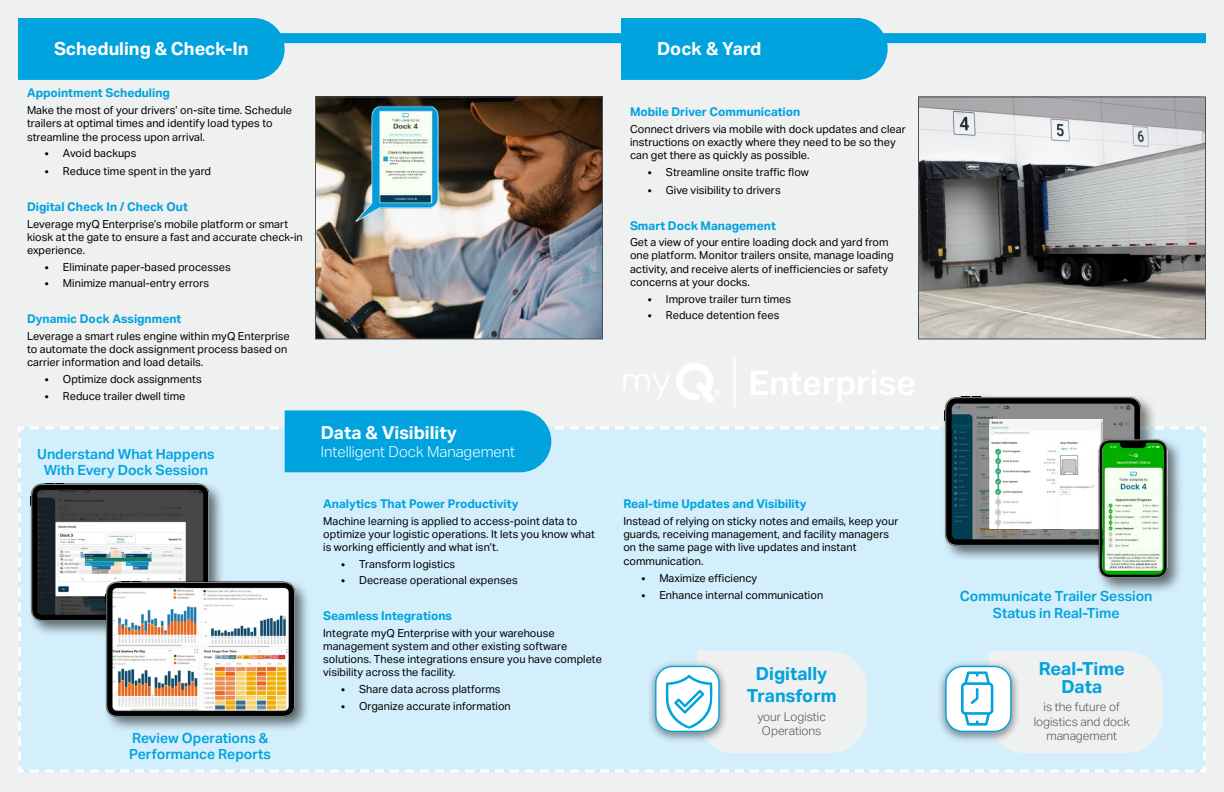
<style>
.page{position:relative;width:1224px;height:792px;background:#eff0f0}
.page>*{position:absolute;margin:0;border:0;box-sizing:border-box;transform-origin:0 0}
.t1{font:700 18px "Aktiv Grotesk";color:#fff}
.t2{font:700 18px/18px "Aktiv Grotesk";color:#00a3de;text-align:center}
.t3{font:300 15px "Aktiv Grotesk";color:#fff}
.t4{font:600 14px/16.8px "Aktiv Grotesk";color:#00a3de;text-align:center}
.t5{font:700 12px "Aktiv Grotesk";color:#00a3de}
.t6{font:300 12px/14.4px "Aktiv Grotesk";color:#4d5155;text-align:center}
.t7{font:11px/13.2px "Aktiv Grotesk";color:#000}
</style>
<div class="page">
<div style="left:18px;top:427px;width:1188px;height:346px;background:#d4effc"></div>
<svg style="left:27px;top:410px;width:1167px;height:62px"></svg>
<div style="left:18px;top:33px;width:1188px;height:10px;background:#00a3de"></div>
<div style="left:18px;top:18px;width:267px;height:62px;background:#00a3de"></div>
<div style="left:621px;top:18px;width:267px;height:62px;background:#00a3de"></div>
<div style="left:936px;top:660px;width:84px;height:84px;background:#000;opacity:.4"></div>
<div style="left:946px;top:666px;width:65px;height:65px;background:#fff;border-radius:17px"></div>
<svg style="left:961px;top:651px;width:202px;height:102px"></svg>
<div style="left:945px;top:666px;width:67px;height:66px;border:1px solid #00a3de;border-radius:17px"></div>
<img style="left:317px;top:98px;width:284px;height:239px">
<div style="left:315px;top:96px;width:288px;height:243px;border:1px solid #4d5155"></div>
<div style="left:27px;top:480px;width:198px;height:157px;background:#000;opacity:.55"></div>
<img style="left:30px;top:484px;width:179px;height:137px">
<div style="left:102px;top:578px;width:209px;height:155px;background:#000;opacity:.55"></div>
<img style="left:105px;top:582px;width:190px;height:134px">
<div style="left:646px;top:660px;width:83px;height:84px;background:#000;opacity:.4"></div>
<div style="left:656px;top:666px;width:63px;height:65px;background:#fff;border-radius:17px"></div>
<svg style="left:665px;top:651px;width:202px;height:102px"></svg>
<div style="left:655px;top:666px;width:65px;height:66px;border:1px solid #00a3de;border-radius:17px"></div>
<img style="left:920px;top:98px;width:284px;height:239px">
<div style="left:918px;top:96px;width:288px;height:243px;border:1px solid #4d5155"></div>
<div style="left:941px;top:393px;width:216px;height:169px;background:#000;opacity:.55"></div>
<img style="left:945px;top:396px;width:196px;height:150px">
<img style="left:990px;top:419px;width:112px;height:110px">
<div style="left:1095px;top:436px;width:89px;height:158px;background:#000;opacity:.55"></div>
<img style="left:1099px;top:439px;width:69px;height:139px">
<svg style="left:624px;top:363px;width:96px;height:40px"></svg>
<hr style="left:734px;top:357px;width:2px;height:50px;background:#fff">
<svg style="left:751px;top:371px;width:163px;height:30px"></svg>
<h1 class="t1" style="left:54px;top:39px;width:196px">Scheduling &amp; Check-In</h1>
<h1 class="t1" style="left:657px;top:39px;width:106px">Dock &amp; Yard</h1>
<p class="t5" style="left:27px;top:86px;width:144px">Appointment Scheduling</p>
<p class="t7" style="left:27px;top:104px;width:267px">Make the most of your drivers’ on-site time. Schedule trailers at optimal times and identify load types to streamline the process upon arrival.</p>
<p class="t7" style="left:45px;top:147px;width:93px">• Avoid backups</p>
<p class="t7" style="left:45px;top:165px;width:168px">• Reduce time spent in the yard</p>
<p class="t5" style="left:27px;top:200px;width:162px">Digital Check In / Check Out</p>
<p class="t7" style="left:27px;top:217px;width:277px">Leverage myQ Enterprise’s mobile platform or smart kiosk at the gate to ensure a fast and accurate check-in experience.</p>
<p class="t7" style="left:45px;top:260px;width:187px">• Eliminate paper-based processes</p>
<p class="t7" style="left:45px;top:277px;width:166px">• Minimize manual-entry errors</p>
<p class="t5" style="left:27px;top:312px;width:156px">Dynamic Dock Assignment</p>
<p class="t7" style="left:27px;top:330px;width:264px">Leverage a smart rules engine within myQ Enterprise to automate the dock assignment process based on carrier information and load details.</p>
<p class="t7" style="left:45px;top:373px;width:158px">• Optimize dock assignments</p>
<p class="t7" style="left:45px;top:389px;width:142px">• Reduce trailer dwell time</p>
<p class="t4" style="left:37px;top:445px;width:179px">Understand What Happens<br>With Every Dock Session</p>
<p class="t4" style="left:129px;top:729px;width:143px;text-align:left">Review Operations &amp;<br>Performance Reports</p>
<h1 class="t1" style="left:321px;top:422px;width:138px">Data &amp; Visibility</h1>
<h2 class="t3" style="left:321px;top:443px;width:196px">Intelligent Dock Management</h2>
<p class="t5" style="left:323px;top:497px;width:197px">Analytics That Power Productivity</p>
<p class="t7" style="left:323px;top:514px;width:273px">Machine learning is applied to access-point data to optimize your logistic operations. It lets you know what is working efficiently and what isn’t.</p>
<p class="t7" style="left:341px;top:557px;width:116px">• Transform logistics</p>
<p class="t7" style="left:341px;top:574px;width:178px">• Decrease operational expenses</p>
<p class="t5" style="left:323px;top:609px;width:130px">Seamless Integrations</p>
<p class="t7" style="left:323px;top:626px;width:280px">Integrate myQ Enterprise with your warehouse management system and other existing software solutions. These integrations ensure you have complete visibility across the facility.</p>
<p class="t7" style="left:341px;top:683px;width:161px">• Share data across platforms</p>
<p class="t7" style="left:341px;top:699px;width:171px">• Organize accurate information</p>
<p class="t5" style="left:630px;top:105px;width:172px">Mobile Driver Communication</p>
<p class="t7" style="left:630px;top:122px;width:277px">Connect drivers via mobile with dock updates and clear instructions on exactly where they need to be so they can get there as quickly as possible.</p>
<p class="t7" style="left:648px;top:165px;width:163px">• Streamline onsite traffic flow</p>
<p class="t7" style="left:648px;top:183px;width:134px">• Give visibility to drivers</p>
<p class="t5" style="left:630px;top:218px;width:147px">Smart Dock Management</p>
<p class="t7" style="left:630px;top:236px;width:265px">Get a view of your entire loading dock and yard from one platform. Monitor trailers onsite, manage loading activity, and receive alerts of inefficiencies or safety concerns at your docks.</p>
<p class="t7" style="left:648px;top:292px;width:145px">• Improve trailer turn times</p>
<p class="t7" style="left:648px;top:309px;width:133px">• Reduce detention fees</p>
<p class="t5" style="left:623px;top:497px;width:185px">Real-time Updates and Visibility</p>
<p class="t7" style="left:623px;top:514px;width:277px">Instead of relying on sticky notes and emails, keep your guards, receiving management, and facility managers on the same page with live updates and instant</p>
<p class="t7" style="left:623px;top:555px;width:82px">communication.</p>
<p class="t7" style="left:641px;top:572px;width:117px">• Maximize efficiency</p>
<p class="t7" style="left:641px;top:588px;width:183px">• Enhance internal communication</p>
<h1 class="t2" style="left:747px;top:663px;width:91px;line-height:22px">Digitally<br>Transform</h1>
<p class="t6" style="left:757px;top:709px;width:70px">your Logistic<br>Operations</p>
<p class="t4" style="left:960px;top:588px;width:194px">Communicate Trailer Session<br>Status in Real-Time</p>
<h1 class="t2" style="left:1039px;top:660px;width:87px">Real-Time<br>Data</h1>
<p class="t6" style="left:1034px;top:700px;width:98px">is the future of logistics and dock management</p>
</div>
